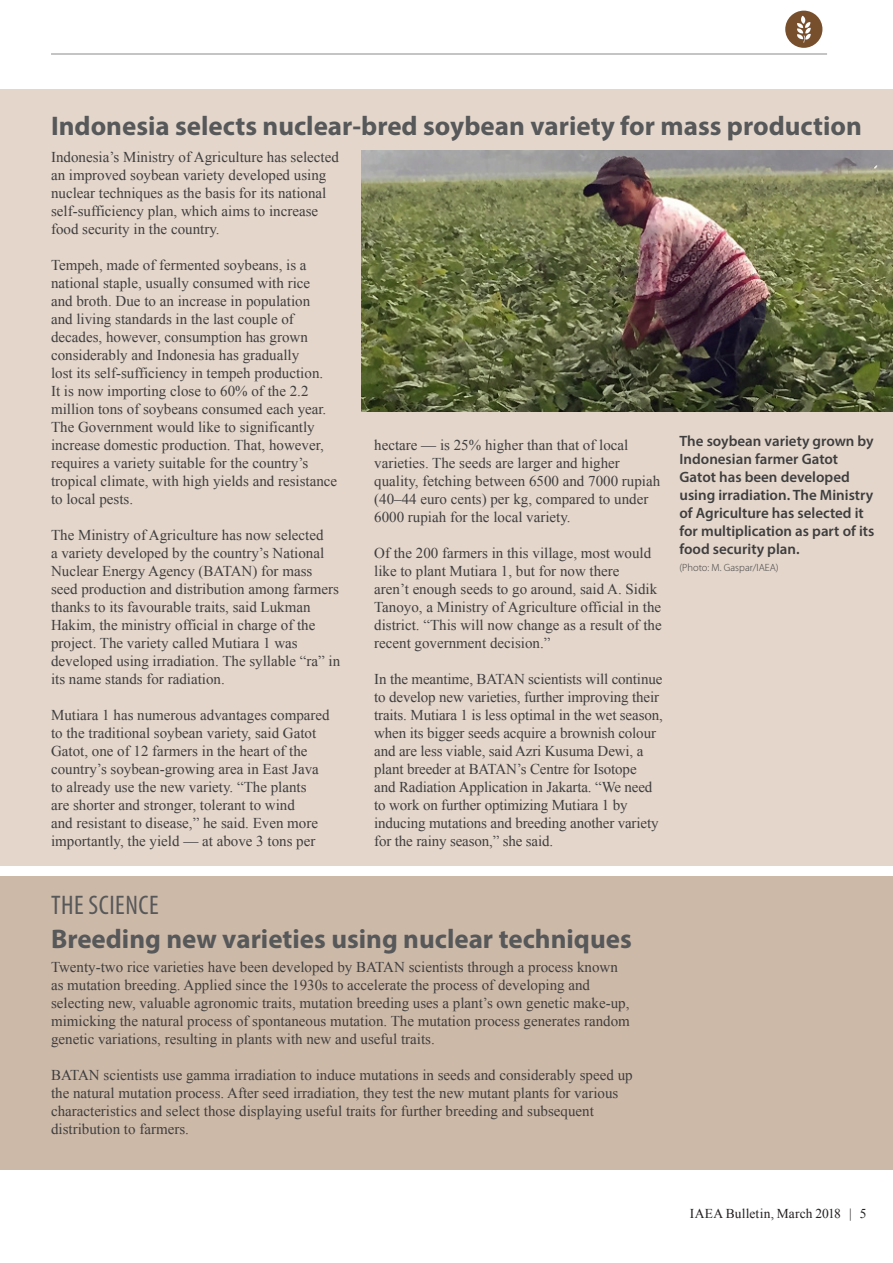
<style>
.page{position:relative;width:893px;height:1263px;background:#fff}
.page>*{position:absolute;margin:0;border:0;box-sizing:border-box;transform-origin:0 0}
.Box_-_Title{font:700 27px "Myriad Pro";color:#57585a}
.The_Science_Box_Titl{font:condensed 27px "Myriad Pro";letter-spacing:.02em;color:#57585a}
.Body_Text{font:15px/18px "Times New Roman";color:#3e3e3f}
.Body_Text_-_no_space{font:15px/18px "Times New Roman";color:#3e3e3f}
.Photo_caption{font:600 15px/18px "Myriad Pro";color:#3e3e3f}
.t1{font:13.5px "Times New Roman";letter-spacing:.01em;color:#231f20}
.Photo_credit{font:300 10.5px "Myriad Pro";color:#3e3e3f}
</style>
<div class="page">
<hr style="left:51px;top:54px;width:776px;height:1px;background:#636366">
<div style="left:0;top:876px;width:893px;height:293px;background:#cdb9a8"></div>
<div style="left:0;top:89px;width:893px;height:777px;background:#e4d6cb"></div>
<div style="left:785px;top:11px;width:37px;height:37px;background:#774f2c;border-radius:50%"></div>
<svg style="left:797px;top:16px;width:14px;height:26px"></svg>
<img style="left:361px;top:150px;width:532px;height:261px">
<p class="Box_-_Title" style="left:51px;top:108px;width:812px">Indonesia selects nuclear-bred soybean variety for mass production</p>
<p class="Body_Text" style="left:51px;top:148px;width:289px">Indonesia’s Ministry of Agriculture has selected an improved soybean variety developed using nuclear techniques as the basis for its national self-sufficiency plan, which aims to increase food security in the country.</p>
<p class="Body_Text" style="left:51px;top:256px;width:288px">Tempeh, made of fermented soybeans, is a national staple, usually consumed with rice<br>and broth. Due to an increase in population<br>and living standards in the last couple of decades, however, consumption has grown considerably and Indonesia has gradually<br>lost its self-sufficiency in tempeh production.<br>It is now importing close to 60% of the 2.2 million tons of soybeans consumed each year.<br>The Government would like to significantly increase domestic production. That, however, requires a variety suitable for the country’s tropical climate, with high yields and resistance to local pests.</p>
<p class="Body_Text" style="left:51px;top:526px;width:291px">The Ministry of Agriculture has now selected<br>a variety developed by the country’s National Nuclear Energy Agency (BATAN) for mass seed production and distribution among farmers thanks to its favourable traits, said Lukman Hakim, the ministry official in charge of the project. The variety called Mutiara 1 was developed using irradiation. The syllable “ra” in its name stands for radiation.</p>
<p class="Body_Text" style="left:51px;top:706px;width:280px">Mutiara 1 has numerous advantages compared to the traditional soybean variety, said Gatot Gatot, one of 12 farmers in the heart of the country’s soybean-growing area in East Java to already use the new variety. “The plants<br>are shorter and stronger, tolerant to wind<br>and resistant to disease,” he said. Even more importantly, the yield — at above 3 tons per</p>
<p class="Photo_caption" style="left:679px;top:432px;width:196px">The soybean variety grown by<br>Indonesian farmer Gatot<br>Gatot has been developed using irradiation. The Ministry of Agriculture has selected it for multiplication as part of its food security plan.</p>
<p class="Photo_credit" style="left:679px;top:562px;width:101px">(Photo: M. Gaspar/IAEA)</p>
<p class="Body_Text" style="left:374px;top:436px;width:288px">hectare — is 25% higher than that of local varieties. The seeds are larger and higher quality, fetching between 6500 and 7000 rupiah (40–44 euro cents) per kg, compared to under 6000 rupiah for the local variety.</p>
<p class="Body_Text" style="left:374px;top:544px;width:289px">Of the 200 farmers in this village, most would like to plant Mutiara 1, but for now there<br>aren’t enough seeds to go around, said A. Sidik Tanoyo, a Ministry of Agriculture official in the district. “This will now change as a result of the recent government decision.”</p>
<p class="Body_Text" style="left:374px;top:670px;width:290px">In the meantime, BATAN scientists will continue to develop new varieties, further improving their traits. Mutiara 1 is less optimal in the wet season, when its bigger seeds acquire a brownish colour and are less viable, said Azri Kusuma Dewi, a plant breeder at BATAN’s Centre for Isotope<br>and Radiation Application in Jakarta. “We need to work on further optimizing Mutiara 1 by inducing mutations and breeding another variety for the rainy season,” she said.</p>
<p class="The_Science_Box_Titl" style="left:51px;top:888px;width:109px">THE SCIENCE</p>
<p class="Box_-_Title" style="left:51px;top:921px;width:582px">Breeding new varieties using nuclear techniques</p>
<p class="Body_Text_-_no_space" style="left:51px;top:958px;width:580px">Twenty-two rice varieties have been developed by BATAN scientists through a process known as mutation breeding. Applied since the 1930s to accelerate the process of developing and selecting new, valuable agronomic traits, mutation breeding uses a plant’s own genetic make-up, mimicking the natural process of spontaneous mutation. The mutation process generates random genetic variations, resulting in plants with new and useful traits.</p>
<p class="Body_Text" style="left:51px;top:1066px;width:583px">BATAN scientists use gamma irradiation to induce mutations in seeds and considerably speed up the natural mutation process. After seed irradiation, they test the new mutant plants for various characteristics and select those displaying useful traits for further breeding and subsequent distribution to farmers.</p>
<p class="t1" style="left:690px;top:1205px;width:178px">IAEA Bulletin, March 2018 | 5</p>
</div>
